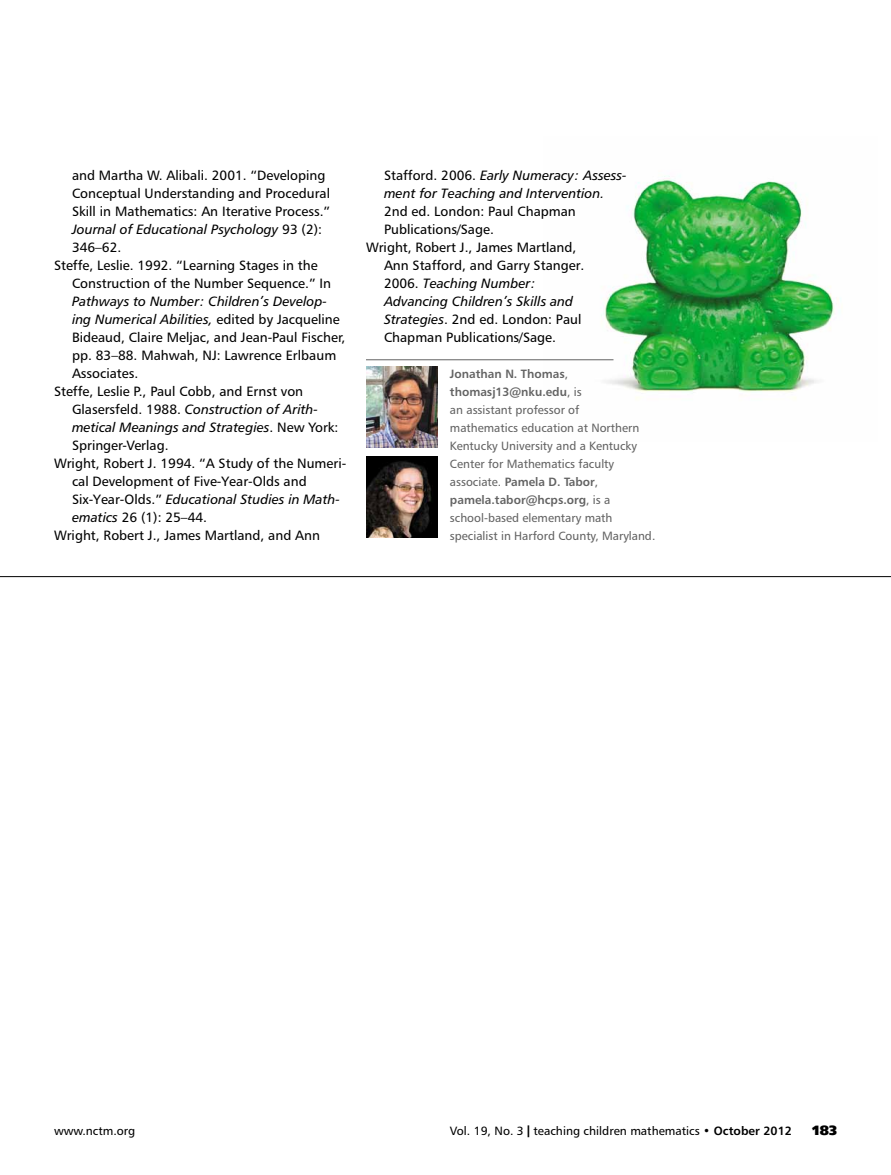
<style>
.page{position:relative;width:891px;height:1175px;background:#fff}
.page>*{position:absolute;margin:0;border:0;box-sizing:border-box;transform-origin:0 0}
.t1{font:13.5px/18px "Humanist 777 BT Roman B";color:#000}
.t2{font:13.5px/18px "Humanist 777 BT Italic B";color:#000}
.t3{font:13.5px "Humanist 777 BT Extra Black B";color:#000}
.t4{font:12px/18px "Humanist 777 BT Roman B";color:#636363}
.t5{font:12px/18px "Humanist 777 BT Bold B";color:#636363}
.t6{font:12px "Humanist 777 BT Roman B";color:#000}
.s1{font-family:"Humanist 777 BT Roman B"}
.s2{font-family:"Humanist 777 BT Italic B"}
.s3{font-family:"Interstate";font-weight:700}
.s4{font-family:"Humanist 777 BT Bold B"}
</style>
<div class="page">
<img style="left:543px;top:176px;width:298px;height:223px">
<hr style="left:366px;top:359px;width:248px;height:1px;background:#636363">
<img style="left:366px;top:366px;width:72px;height:81px">
<img style="left:366px;top:457px;width:72px;height:81px">
<hr style="left:0;top:576px;width:891px;height:1px;background:#000">
<p class="t1" style="left:72px;top:166px;width:260px">and Martha W. Alibali. 2001. “Developing<br>Conceptual Understanding and Procedural<br>Skill in Mathematics: An Iterative Process.”</p>
<p class="t2" style="left:72px;top:220px;width:252px">Journal of Educational Psychology <span class="s1">93 (2):</span></p>
<p class="t1" style="left:72px;top:238px;width:51px">346–62.</p>
<p class="t1" style="left:54px;top:256px;width:265px">Steffe, Leslie. 1992. “Learning Stages in the</p>
<p class="t1" style="left:72px;top:274px;width:261px">Construction of the Number Sequence.” In</p>
<p class="t2" style="left:72px;top:292px;width:269px">Pathways to Number: Children’s Develop&shy;ing Numerical Abilities, <span class="s1">edited by Jacqueline</span></p>
<p class="t1" style="left:72px;top:328px;width:275px">Bideaud, Claire Meljac, and Jean-Paul Fischer,</p>
<p class="t1" style="left:72px;top:346px;width:266px">pp. 83–88. Mahwah, NJ: Lawrence Erlbaum</p>
<p class="t1" style="left:72px;top:364px;width:68px">Associates.</p>
<p class="t1" style="left:54px;top:382px;width:251px">Steffe, Leslie P., Paul Cobb, and Ernst von</p>
<p class="t2" style="left:72px;top:400px;width:268px"><span class="s1">Glasersfeld. 1988.</span> Construction of Arith&shy;metical Meanings and Strategies<span class="s1">. New York:</span></p>
<p class="t1" style="left:72px;top:436px;width:98px">Springer-Verlag.</p>
<p class="t1" style="left:54px;top:454px;width:294px">Wright, Robert J. 1994. “A Study of the Numeri-</p>
<p class="t1" style="left:72px;top:472px;width:236px">cal Development of Five-Year-Olds and</p>
<p class="t2" style="left:72px;top:490px;width:270px"><span class="s1">Six-Year-Olds.”</span> Educational Studies in Math-</p>
<p class="t1" style="left:54px;top:508px;width:268px;text-indent:18px"><span class="s2">ematics</span> 26 (1): 25–44.<br>Wright, Robert J., James Martland, and Ann</p>
<p class="t2" style="left:384px;top:166px;width:244px"><span class="s1">Stafford. 2006.</span> Early Numeracy: Assess&shy;ment for Teaching and Intervention.</p>
<p class="t1" style="left:384px;top:202px;width:193px">2nd ed. London: Paul Chapman</p>
<p class="t1" style="left:384px;top:220px;width:111px">Publications/Sage.</p>
<p class="t1" style="left:366px;top:238px;width:212px">Wright, Robert J., James Martland,</p>
<p class="t1" style="left:384px;top:256px;width:202px">Ann Stafford, and Garry Stanger.</p>
<p class="t2" style="left:384px;top:274px;width:191px"><span class="s1">2006.</span> Teaching Number:<br>Advancing Children’s Skills and</p>
<p class="t1" style="left:384px;top:310px;width:199px"><span class="s2">Strategies</span>. 2nd ed. London: Paul<br>Chapman Publications/Sage.</p>
<p class="t5" style="left:450px;top:365px;width:133px">Jonathan N. Thomas<span class="s1">, </span>thomasj13@nku.edu<span class="s1">, is</span></p>
<p class="t4" style="left:450px;top:401px;width:191px">an assistant professor of mathematics education at Northern<br>Kentucky University and a Kentucky<br>Center for Mathematics faculty</p>
<p class="t5" style="left:450px;top:473px;width:162px"><span class="s1">associate.</span> Pamela D. Tabor<span class="s1">, </span>pamela.tabor@hcps.org<span class="s1">, is a</span></p>
<p class="t4" style="left:450px;top:509px;width:207px">school-based elementary math specialist in Harford County, Maryland.</p>
<p class="t6" style="left:54px;top:1123px;width:83px">www.nctm.org</p>
<p class="t6" style="left:450px;top:1123px;width:344px">Vol. 19, No. 3 <span class="s3">|</span> teaching children mathematics • <span class="s4">October 2012</span></p>
<p class="t3" style="left:812px;top:1121px;width:26px">183</p>
</div>
